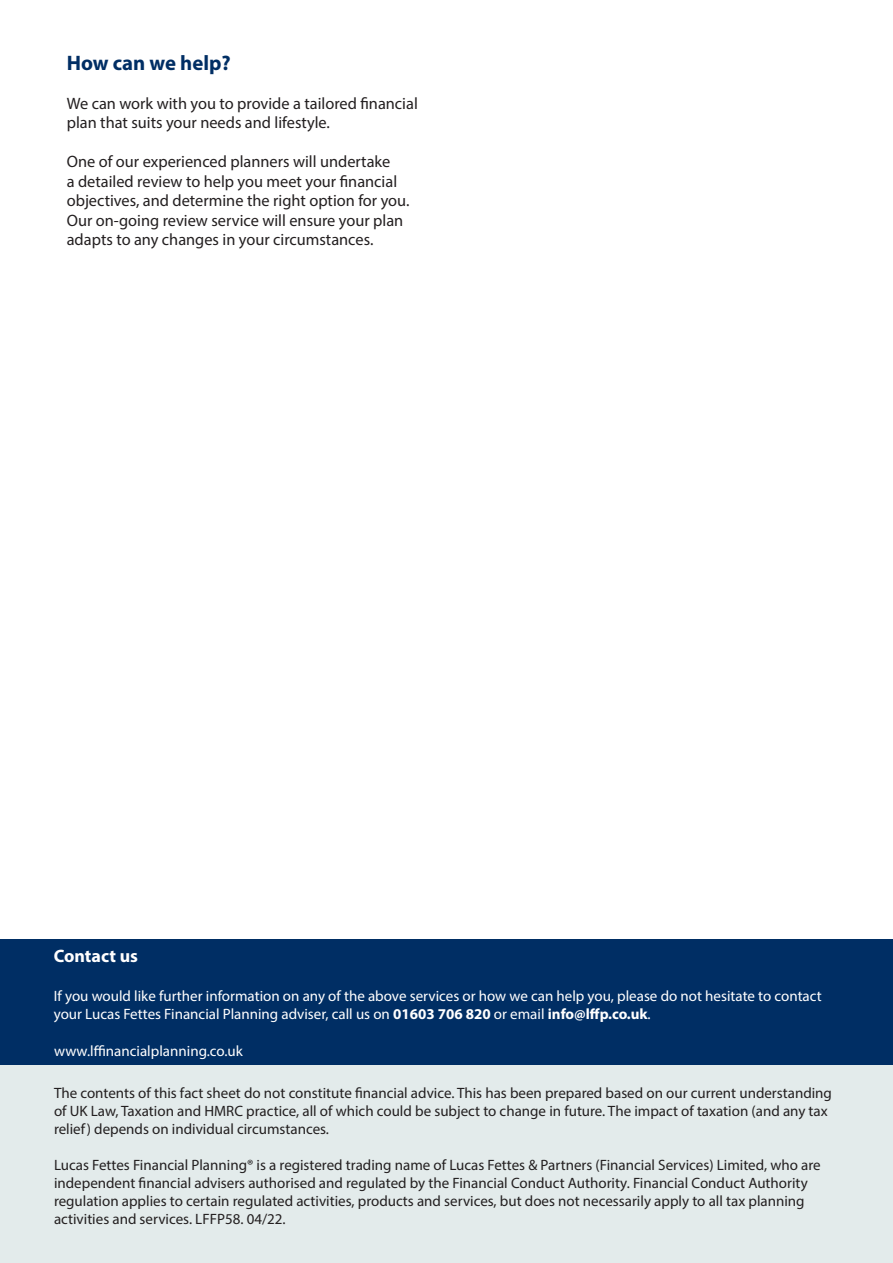
<style>
.page{position:relative;width:893px;height:1263px;background:#fff}
.page>*{position:absolute;margin:0;border:0;box-sizing:border-box;transform-origin:0 0}
.t1{font:700 21px "Myriad Pro";color:#002e64}
.t2{font:700 18px "Myriad Pro";color:#fff}
.t3{font:16.5px/19.5px "Myriad Pro";color:#231f20}
.t4{font:15px/18px "Myriad Pro";color:#231f20}
.t5{font:15px/18px "Myriad Pro";color:#fff}
.s1{font-weight:700}
</style>
<div class="page">
<div style="left:0;top:939px;width:893px;height:127px;background:#002e64"></div>
<div style="left:0;top:1065px;width:893px;height:198px;background:#e3ebeb"></div>
<p class="t1" style="left:67px;top:49px;width:166px">How can we help?</p>
<p class="t3" style="left:67px;top:93px;width:353px">We can work with you to provide a tailored financial plan that suits your needs and lifestyle.</p>
<p class="t3" style="left:67px;top:152px;width:344px">One of our experienced planners will undertake<br>a detailed review to help you meet your financial objectives, and determine the right option for you.<br>Our on-going review service will ensure your plan adapts to any changes in your circumstances.</p>
<p class="t2" style="left:54px;top:944px;width:86px">Contact us</p>
<p class="t5" style="left:54px;top:987px;width:769px">If you would like further information on any of the above services or how we can help you, please do not hesitate to contact your Lucas Fettes Financial Planning adviser, call us on <span class="s1">01603 706 820</span> or email <span class="s1">info@lffp.co.uk</span>.</p>
<p class="t5" style="left:54px;top:1042px;width:190px">www.lffinancialplanning.co.uk</p>
<p class="t4" style="left:54px;top:1083px;width:779px">The contents of this fact sheet do not constitute financial advice. This has been prepared based on our current understanding of UK Law, Taxation and HMRC practice, all of which could be subject to change in future. The impact of taxation (and any tax relief) depends on individual circumstances.</p>
<p class="t4" style="left:54px;top:1155px;width:768px">Lucas Fettes Financial Planning® is a registered trading name of Lucas Fettes &amp; Partners (Financial Services) Limited, who are independent financial advisers authorised and regulated by the Financial Conduct Authority. Financial Conduct Authority regulation applies to certain regulated activities, products and services, but does not necessarily apply to all tax planning activities and services. LFFP58. 04/22.</p>
</div>
